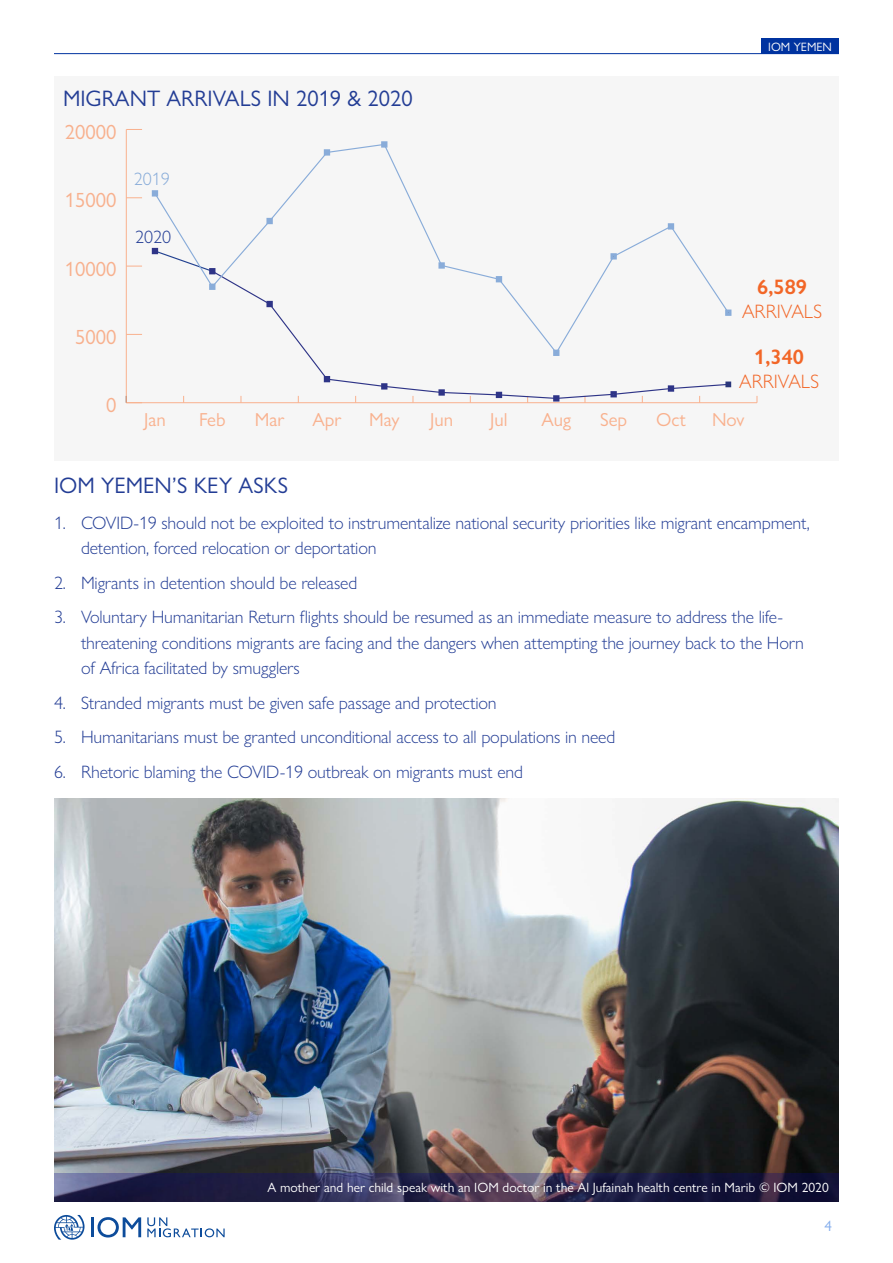
<style>
.page{position:relative;width:893px;height:1263px;background:#fff}
.page>*{position:absolute;margin:0;border:0;box-sizing:border-box;transform-origin:0 0}
.Title_1{font:22.5px "Gill Sans Nova";color:#233d95}
.t1{font:600 21px "Gill Sans Nova";color:#f26627}
.t2{font:20.55px "Gill Sans Nova";color:#f8b08d}
.t3{font:300 19.5px "Gill Sans Nova";color:#f26627}
.t4{font:18.9px "Gill Sans Nova";color:#f9b18e}
.t5{font:300 18px/25.5px "Gill Sans Nova";letter-spacing:-.01em;color:#233d95}
.t6{font:300 18px "Gill Sans Nova";color:#88acd9}
.t7{font:15px "Gill Sans Nova";color:#84adec}
.Title_1-2{font:13.5px "Gill Sans Nova";color:#fff}
.t8{font:12.15px "Gill Sans Nova";color:#fff}
</style>
<div class="page">
<div style="left:761px;top:38px;width:78px;height:16px;background:#0033a0"></div>
<hr style="left:54px;top:53px;width:785px;height:1px;background:#0033a0">
<hr style="left:91px;top:1217px;width:3px;height:20px;background:#0d4c9b">
<svg style="left:97px;top:1217px;width:44px;height:20px"></svg>
<svg style="left:147px;top:1217px;width:78px;height:20px"></svg>
<svg style="left:54px;top:1215px;width:31px;height:25px"></svg>
<div style="left:54px;top:77px;width:785px;height:384px;background:#f6f6f6"></div>
<img style="left:54px;top:798px;width:785px;height:375px">
<hr style="left:126px;top:402px;width:631px;height:1px;background:#f9b18e">
<hr style="left:126px;top:129px;width:1px;height:274px;background:#f9b18e">
<svg style="left:127px;top:334px;width:15px;height:1px"></svg>
<svg style="left:126px;top:266px;width:16px;height:1px"></svg>
<svg style="left:127px;top:197px;width:15px;height:1px"></svg>
<svg style="left:126px;top:129px;width:16px;height:1px"></svg>
<div style="left:381px;top:141px;width:6px;height:7px;border:3px solid #89acd9"></div>
<svg style="left:152px;top:143px;width:579px;height:260px"></svg>
<div style="left:725px;top:309px;width:6px;height:7px;border:3px solid #89acd9"></div>
<svg style="left:54px;top:1173px;width:785px;height:28px;background:#2e294d"></svg>
<p class="Title_1" style="left:63px;top:84px;width:351px">MIGRANT ARRIVALS IN 2019 &amp; 2020</p>
<p class="t2" style="left:65px;top:120px;width:53px">20000</p>
<p class="t2" style="left:65px;top:188px;width:53px">15000</p>
<p class="t2" style="left:65px;top:256px;width:53px">10000</p>
<p class="t6" style="left:134px;top:168px;width:37px">2019</p>
<p class="t5" style="left:135px;top:224px;width:37px">2020</p>
<p class="t2" style="left:75px;top:324px;width:43px">5000</p>
<p class="t8" style="left:768px;top:39px;width:65px">IOM YEMEN</p>
<p class="t1" style="left:757px;top:274px;width:51px">6,589</p>
<p class="t3" style="left:742px;top:299px;width:82px">ARRIVALS</p>
<p class="t1" style="left:754px;top:344px;width:51px">1,340</p>
<p class="t3" style="left:739px;top:369px;width:82px">ARRIVALS</p>
<p class="t2" style="left:106px;top:393px;width:12px">0</p>
<p class="t4" style="left:144px;top:408px;width:23px">Jan</p>
<p class="t4" style="left:199px;top:408px;width:28px">Feb</p>
<p class="t4" style="left:255px;top:408px;width:31px">Mar</p>
<p class="t4" style="left:312px;top:408px;width:30px">Apr</p>
<p class="t4" style="left:369px;top:408px;width:32px">May</p>
<p class="t4" style="left:430px;top:408px;width:25px">Jun</p>
<p class="t4" style="left:490px;top:408px;width:19px">Jul</p>
<p class="t4" style="left:541px;top:408px;width:31px">Aug</p>
<p class="t4" style="left:600px;top:408px;width:29px">Sep</p>
<p class="t4" style="left:656px;top:408px;width:31px">Oct</p>
<p class="t4" style="left:712px;top:408px;width:34px">Nov</p>
<p class="Title_1" style="left:54px;top:472px;width:236px">IOM YEMEN’S KEY ASKS</p>
<p class="t5" style="left:81px;top:510px;width:730px;text-indent:-27px">1. COVID-19 should not be exploited to instrumentalize national security priorities like migrant encampment, detention, forced relocation or deportation</p>
<p class="t5" style="left:54px;top:570px;width:305px">2. Migrants in detention should be released</p>
<p class="t5" style="left:81px;top:604px;width:724px;text-indent:-27px">3. Voluntary Humanitarian Return flights should be resumed as an immediate measure to address the life&shy;threatening conditions migrants are facing and the dangers when attempting the journey back to the Horn of Africa facilitated by smugglers</p>
<p class="t5" style="left:54px;top:690px;width:444px">4. Stranded migrants must be given safe passage and protection</p>
<p class="t5" style="left:54px;top:724px;width:563px">5. Humanitarians must be granted unconditional access to all populations in need</p>
<p class="t5" style="left:54px;top:759px;width:470px">6. Rhetoric blaming the COVID-19 outbreak on migrants must end</p>
<p class="Title_1-2" style="left:268px;top:1179px;width:563px">A mother and her child speak with an IOM doctor in the Al Jufainah health centre in Marib © IOM 2020</p>
<p class="t7" style="left:825px;top:1216px;width:9px">4</p>
</div>
